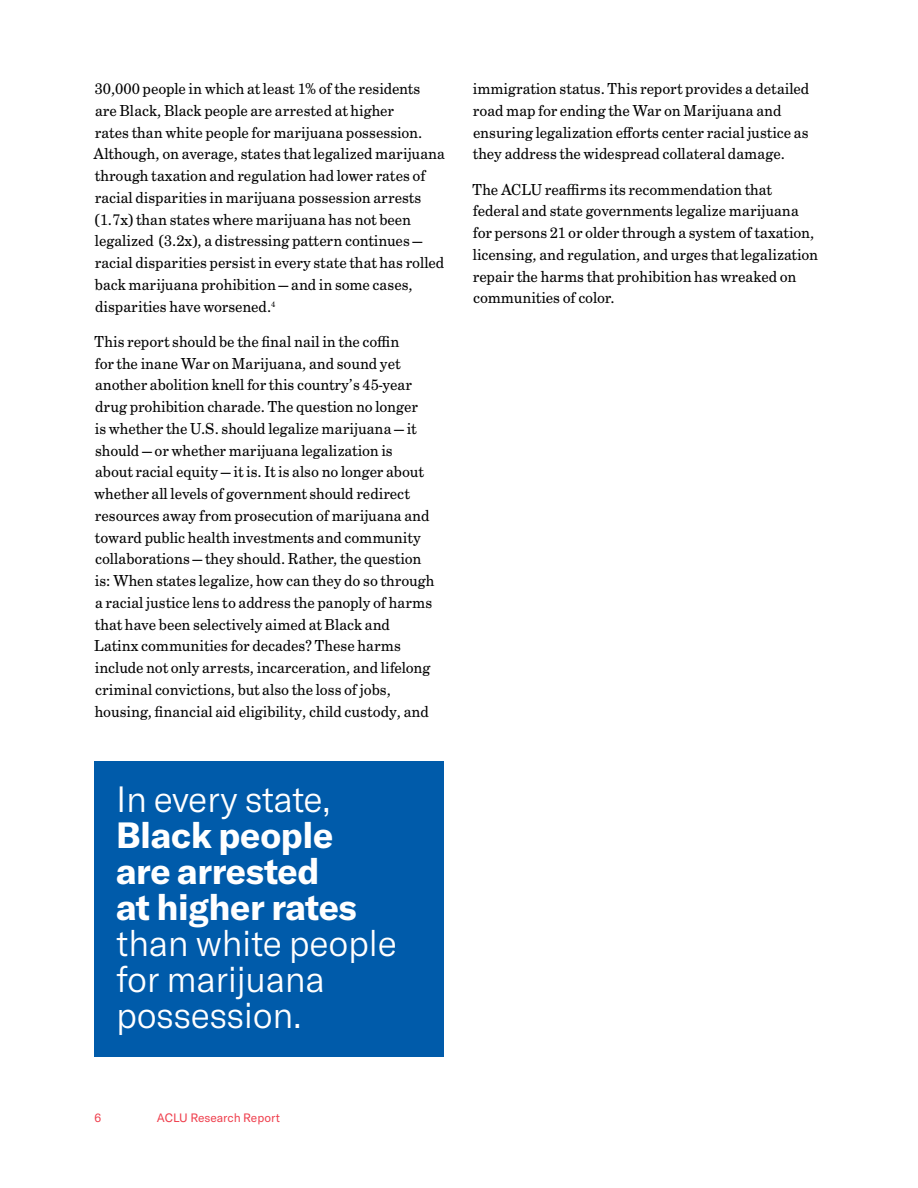
<style>
.page{position:relative;width:918px;height:1188px;background:#fff}
.page>*{position:absolute;margin:0;border:0;box-sizing:border-box;transform-origin:0 0}
.t1{font:300 36px/36px "GT America";letter-spacing:-.01em;color:#fff}
.t2{font:700 36px/36px "GT America";letter-spacing:-.01em;color:#fff}
.t3{font:16.5px/21.8px "Century Schoolbook FS";color:#000}
.t4{font:12px "GT America";color:#ef404e}
</style>
<div class="page">
<div style="left:94px;top:762px;width:350px;height:295px;background:#005baa"></div>
<p class="t3" style="left:94px;top:78px;width:353px">30,000 people in which at least 1% of the residents are Black, Black people are arrested at higher<br>rates than white people for marijuana possession.<br>Although, on average, states that legalized marijuana through taxation and regulation had lower rates of racial disparities in marijuana possession arrests (1.7x) than states where marijuana has not been legalized (3.2x), a distressing pattern continues — racial disparities persist in every state that has rolled back marijuana prohibition — and in some cases, disparities have worsened.<sup>4</sup></p>
<p class="t3" style="left:94px;top:331px;width:342px">This report should be the final nail in the coffin<br>for the inane War on Marijuana, and sound yet another abolition knell for this country’s 45-year drug prohibition charade. The question no longer<br>is whether the U.S. should legalize marijuana — it should — or whether marijuana legalization is<br>about racial equity — it is. It is also no longer about whether all levels of government should redirect resources away from prosecution of marijuana and toward public health investments and community collaborations — they should. Rather, the question is: When states legalize, how can they do so through a racial justice lens to address the panoply of harms that have been selectively aimed at Black and Latinx communities for decades? These harms include not only arrests, incarceration, and lifelong criminal convictions, but also the loss of jobs, housing, financial aid eligibility, child custody, and</p>
<h1 class="t1" style="left:116px;top:782px;width:216px">In every state,</h1>
<h1 class="t2" style="left:116px;top:817px;width:242px">Black people are arrested at higher rates</h1>
<h1 class="t1" style="left:116px;top:926px;width:283px">than white people for marijuana possession.</h1>
<p class="t3" style="left:473px;top:78px;width:338px">immigration status. This report provides a detailed road map for ending the War on Marijuana and ensuring legalization efforts center racial justice as they address the widespread collateral damage.</p>
<p class="t3" style="left:473px;top:179px;width:347px">The ACLU reaffirms its recommendation that federal and state governments legalize marijuana for persons 21 or older through a system of taxation, licensing, and regulation, and urges that legalization repair the harms that prohibition has wreaked on communities of color.</p>
<p class="t4" style="left:94px;top:1111px;width:8px">6</p>
<p class="t4" style="left:157px;top:1111px;width:125px">ACLU Research Report</p>
</div>
